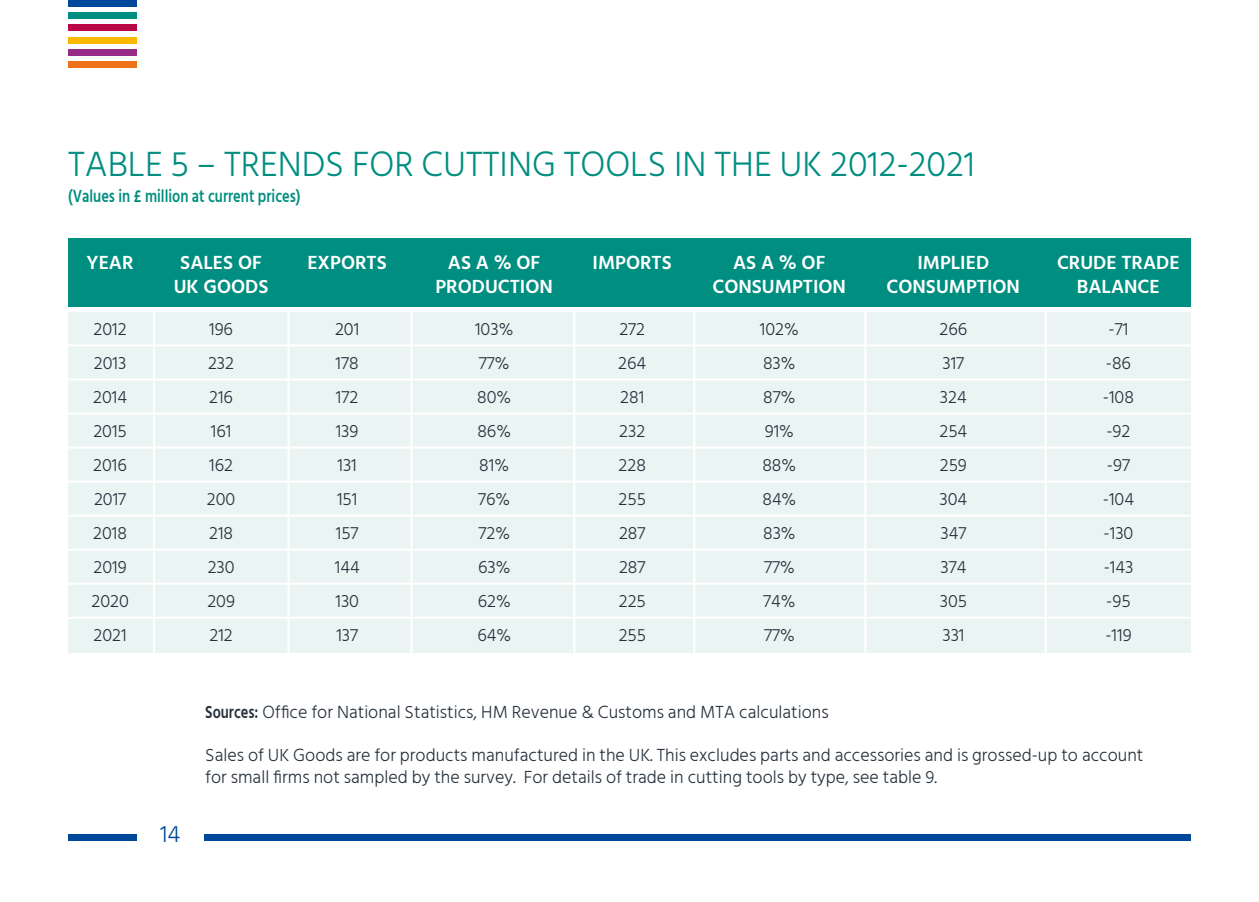
<style>
.page{position:relative;width:1259px;height:902px;background:#fff}
.page>*{position:absolute;margin:0;border:0;box-sizing:border-box;transform-origin:0 0}
.t1{font:300 36px "Hind Siliguri";color:#008e80}
.t2{font:300 24px "Hind Siliguri";color:#00489a}
.t3{font:600 19.5px "Hind Siliguri";color:#fff}
.t4{font:300 18px/21.6px "Hind Siliguri";color:#25303b}
.t5{font:600 18px "Hind Siliguri";color:#008e80;scale:.8 1}
.s1{font-weight:600}
</style>
<div class="page">
<div style="left:68px;top:833px;width:68px;height:7px;background:#00489a"></div>
<div style="left:204px;top:833px;width:987px;height:7px;background:#00489a"></div>
<div style="left:68px;top:12px;width:68px;height:7px;background:#008e80"></div>
<div style="left:68px;top:25px;width:68px;height:6px;background:#b90748"></div>
<div style="left:68px;top:37px;width:68px;height:6px;background:#fbb800"></div>
<div style="left:68px;top:49px;width:68px;height:7px;background:#972c87"></div>
<div style="left:68px;top:62px;width:68px;height:6px;background:#ee7219"></div>
<div style="left:68px;top:0;width:68px;height:6px;background:#00489a"></div>
<div style="left:68px;top:238px;width:1123px;height:68px;background:#008e80"></div>
<div style="left:68px;top:313px;width:1123px;height:340px;background:#eaf4f3"></div>
<hr style="left:153px;top:310px;width:2px;height:346px;background:#fff">
<hr style="left:287px;top:310px;width:3px;height:346px;background:#fff">
<hr style="left:410px;top:310px;width:2px;height:345px;background:#fff">
<hr style="left:573px;top:310px;width:2px;height:346px;background:#fff">
<hr style="left:693px;top:310px;width:2px;height:345px;background:#fff">
<hr style="left:864px;top:310px;width:2px;height:345px;background:#fff">
<hr style="left:1044px;top:310px;width:2px;height:346px;background:#fff">
<hr style="left:68px;top:344px;width:1123px;height:2px;background:#fff">
<hr style="left:68px;top:378px;width:1123px;height:2px;background:#fff">
<hr style="left:68px;top:412px;width:1123px;height:2px;background:#fff">
<hr style="left:68px;top:446px;width:1123px;height:2px;background:#fff">
<hr style="left:68px;top:480px;width:1123px;height:2px;background:#fff">
<hr style="left:68px;top:514px;width:1123px;height:2px;background:#fff">
<hr style="left:68px;top:548px;width:1123px;height:2px;background:#fff">
<hr style="left:68px;top:582px;width:1123px;height:2px;background:#fff">
<hr style="left:68px;top:616px;width:1123px;height:2px;background:#fff">
<h1 class="t1" style="left:68px;top:143px;width:908px">TABLE 5 – TRENDS FOR CUTTING TOOLS IN THE UK 2012-2021</h1>
<p class="t5" style="left:68px;top:183px;width:292px">(Values in £ million at current prices)</p>
<p class="t3" style="left:86px;top:247px;width:49px">YEAR</p>
<p class="t3" style="left:180px;top:247px;width:83px">SALES OF</p>
<p class="t3" style="left:307px;top:247px;width:81px">EXPORTS</p>
<p class="t3" style="left:448px;top:247px;width:94px">AS A % OF</p>
<p class="t3" style="left:592px;top:247px;width:81px">IMPORTS</p>
<p class="t3" style="left:733px;top:247px;width:94px">AS A % OF</p>
<p class="t3" style="left:917px;top:247px;width:73px">IMPLIED</p>
<p class="t3" style="left:1057px;top:247px;width:124px">CRUDE TRADE</p>
<p class="t3" style="left:174px;top:271px;width:96px">UK GOODS</p>
<p class="t3" style="left:435px;top:271px;width:119px">PRODUCTION</p>
<p class="t3" style="left:712px;top:271px;width:135px">CONSUMPTION</p>
<p class="t3" style="left:886px;top:271px;width:135px">CONSUMPTION</p>
<p class="t3" style="left:1077px;top:271px;width:84px">BALANCE</p>
<p class="t4" style="left:94px;top:318px;width:35px">2012</p>
<p class="t4" style="left:209px;top:318px;width:25px">196</p>
<p class="t4" style="left:335px;top:318px;width:26px">201</p>
<p class="t4" style="left:475px;top:318px;width:40px">103%</p>
<p class="t4" style="left:619px;top:318px;width:27px">272</p>
<p class="t4" style="left:760px;top:318px;width:40px">102%</p>
<p class="t4" style="left:939px;top:318px;width:29px">266</p>
<p class="t4" style="left:1108px;top:318px;width:21px">-71</p>
<p class="t4" style="left:94px;top:352px;width:34px">2013</p>
<p class="t4" style="left:208px;top:352px;width:28px">232</p>
<p class="t4" style="left:335px;top:352px;width:25px">178</p>
<p class="t4" style="left:479px;top:352px;width:32px">77%</p>
<p class="t4" style="left:618px;top:352px;width:29px">264</p>
<p class="t4" style="left:763px;top:352px;width:34px">83%</p>
<p class="t4" style="left:942px;top:352px;width:23px">317</p>
<p class="t4" style="left:1105px;top:352px;width:27px">-86</p>
<p class="t4" style="left:93px;top:386px;width:35px">2014</p>
<p class="t4" style="left:209px;top:386px;width:25px">216</p>
<p class="t4" style="left:336px;top:386px;width:24px">172</p>
<p class="t4" style="left:477px;top:386px;width:36px">80%</p>
<p class="t4" style="left:620px;top:386px;width:25px">281</p>
<p class="t4" style="left:763px;top:386px;width:34px">87%</p>
<p class="t4" style="left:940px;top:386px;width:28px">324</p>
<p class="t4" style="left:1102px;top:386px;width:33px">-108</p>
<p class="t4" style="left:93px;top:420px;width:35px">2015</p>
<p class="t4" style="left:211px;top:420px;width:22px">161</p>
<p class="t4" style="left:336px;top:420px;width:24px">139</p>
<p class="t4" style="left:477px;top:420px;width:35px">86%</p>
<p class="t4" style="left:619px;top:420px;width:28px">232</p>
<p class="t4" style="left:764px;top:420px;width:31px">91%</p>
<p class="t4" style="left:939px;top:420px;width:29px">254</p>
<p class="t4" style="left:1106px;top:420px;width:25px">-92</p>
<p class="t4" style="left:93px;top:454px;width:35px">2016</p>
<p class="t4" style="left:209px;top:454px;width:25px">162</p>
<p class="t4" style="left:337px;top:454px;width:21px">131</p>
<p class="t4" style="left:479px;top:454px;width:31px">81%</p>
<p class="t4" style="left:618px;top:454px;width:29px">228</p>
<p class="t4" style="left:762px;top:454px;width:35px">88%</p>
<p class="t4" style="left:940px;top:454px;width:28px">259</p>
<p class="t4" style="left:1107px;top:454px;width:25px">-97</p>
<p class="t4" style="left:94px;top:488px;width:34px">2017</p>
<p class="t4" style="left:207px;top:488px;width:30px">200</p>
<p class="t4" style="left:337px;top:488px;width:22px">151</p>
<p class="t4" style="left:478px;top:488px;width:34px">76%</p>
<p class="t4" style="left:618px;top:488px;width:29px">255</p>
<p class="t4" style="left:762px;top:488px;width:35px">84%</p>
<p class="t4" style="left:939px;top:488px;width:29px">304</p>
<p class="t4" style="left:1103px;top:488px;width:33px">-104</p>
<p class="t4" style="left:93px;top:522px;width:35px">2018</p>
<p class="t4" style="left:209px;top:522px;width:25px">218</p>
<p class="t4" style="left:336px;top:522px;width:24px">157</p>
<p class="t4" style="left:478px;top:522px;width:33px">72%</p>
<p class="t4" style="left:619px;top:522px;width:28px">287</p>
<p class="t4" style="left:763px;top:522px;width:34px">83%</p>
<p class="t4" style="left:940px;top:522px;width:27px">347</p>
<p class="t4" style="left:1103px;top:522px;width:31px">-130</p>
<p class="t4" style="left:94px;top:556px;width:35px">2019</p>
<p class="t4" style="left:208px;top:556px;width:28px">230</p>
<p class="t4" style="left:335px;top:556px;width:26px">144</p>
<p class="t4" style="left:478px;top:556px;width:34px">63%</p>
<p class="t4" style="left:619px;top:556px;width:28px">287</p>
<p class="t4" style="left:764px;top:556px;width:32px">77%</p>
<p class="t4" style="left:940px;top:556px;width:27px">374</p>
<p class="t4" style="left:1103px;top:556px;width:31px">-143</p>
<p class="t4" style="left:92px;top:589px;width:39px">2020</p>
<p class="t4" style="left:207px;top:589px;width:29px">209</p>
<p class="t4" style="left:335px;top:589px;width:25px">130</p>
<p class="t4" style="left:478px;top:589px;width:34px">62%</p>
<p class="t4" style="left:619px;top:589px;width:28px">225</p>
<p class="t4" style="left:763px;top:589px;width:34px">74%</p>
<p class="t4" style="left:940px;top:589px;width:29px">305</p>
<p class="t4" style="left:1106px;top:589px;width:26px">-95</p>
<p class="t4" style="left:94px;top:623px;width:35px">2021</p>
<p class="t4" style="left:210px;top:623px;width:25px">212</p>
<p class="t4" style="left:336px;top:623px;width:23px">137</p>
<p class="t4" style="left:477px;top:623px;width:35px">64%</p>
<p class="t4" style="left:618px;top:623px;width:29px">255</p>
<p class="t4" style="left:764px;top:623px;width:32px">77%</p>
<p class="t4" style="left:942px;top:623px;width:24px">331</p>
<p class="t4" style="left:1105px;top:623px;width:28px">-119</p>
<h2 class="t2" style="left:160px;top:819px;width:22px">14</h2>
<p class="t4" style="left:205px;top:700px;width:625px"><span class="s1">Sources:</span> Office for National Statistics, HM Revenue &amp; Customs and MTA calculations</p>
<p class="t4" style="left:205px;top:744px;width:939px">Sales of UK Goods are for products manufactured in the UK. This excludes parts and accessories and is grossed-up to account for small firms not sampled by the survey. For details of trade in cutting tools by type, see table 9.</p>
</div>
